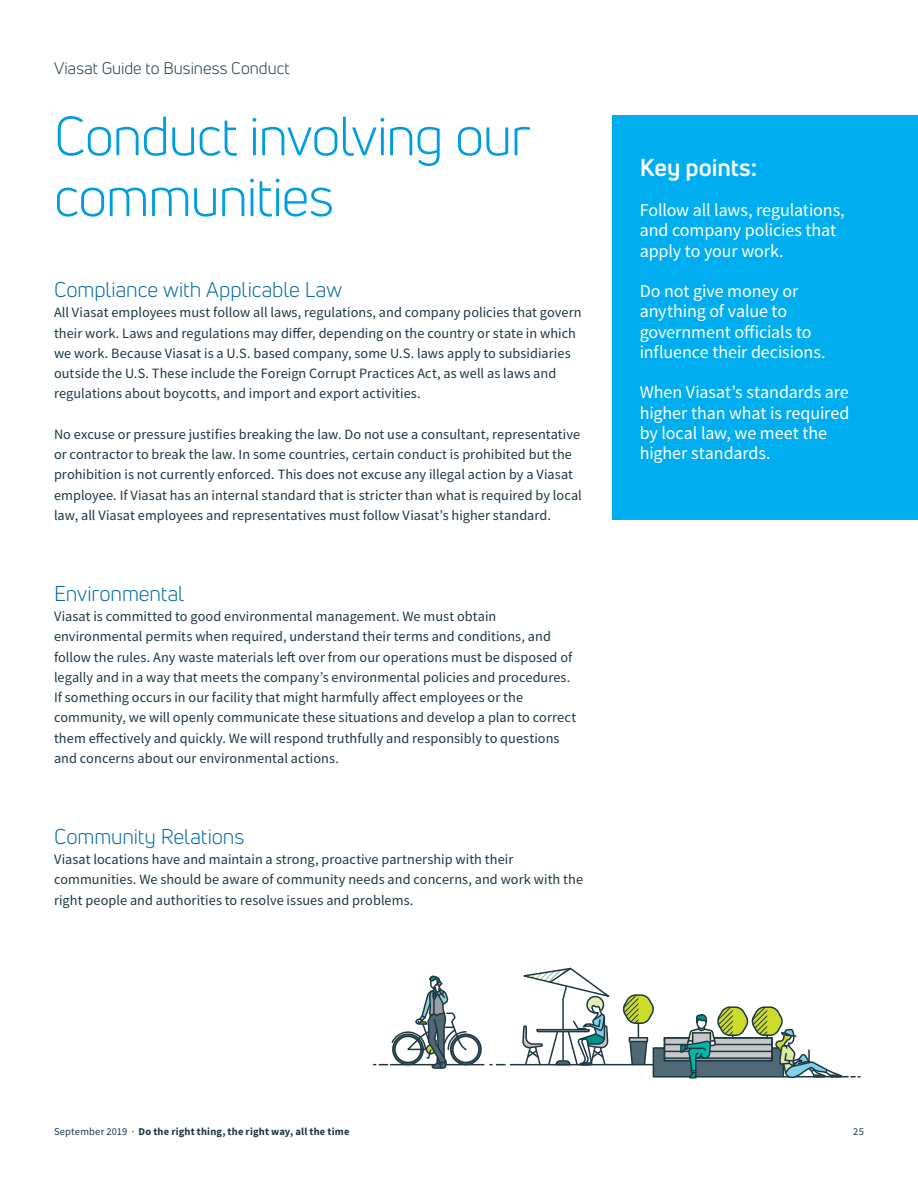
<style>
.page{position:relative;width:918px;height:1188px;background:#fff}
.page>*{position:absolute;margin:0;border:0;box-sizing:border-box;transform-origin:0 0}
.Heading_1{font:54px/60.8px "Uni Neue";letter-spacing:-.025em;color:#009de0}
.Body_copy{font:700 24px "Uni Neue";letter-spacing:-.005em;color:#fff}
.Heading_2{font:21px "Uni Neue";letter-spacing:-.005em;color:#066ca4}
.Body_copy-2{font:18px/20.2px "Source Sans Pro";letter-spacing:-.005em;color:#fff}
.t1{font:16.5px "Uni Neue";letter-spacing:.005em;color:#1e3743}
.Body_copy-3{font:14.25px/20.2px "Source Sans Pro";letter-spacing:.005em;color:#1e3743}
.t2{font:700 10.5px "Source Sans Pro";letter-spacing:.02em;color:#1e3743}
.t3{font:10.5px "Source Sans Pro";color:#1e3743}
.s1{font-weight:400}
</style>
<div class="page">
<hr style="left:391px;top:1064px;width:93px;height:1px;background:#1e3743">
<svg style="left:490px;top:1064px;width:15px;height:1px"></svg>
<div style="left:450px;top:1033px;width:32px;height:32px;border:2px solid #1e3743;border-radius:50%"></div>
<svg style="left:374px;top:975px;width:107px;height:94px"></svg>
<div style="left:653px;top:1048px;width:130px;height:29px;background:#4f6a76"></div>
<div style="left:653px;top:1047px;width:131px;height:31px;border:2px solid #1e3743"></div>
<hr style="left:784px;top:1076px;width:64px;height:2px;background:#1e3743">
<svg style="left:851px;top:1076px;width:9px;height:2px"></svg>
<hr style="left:510px;top:1064px;width:122px;height:1px;background:#1e3743">
<svg style="left:621px;top:994px;width:35px;height:72px"></svg>
<svg style="left:522px;top:967px;width:93px;height:99px"></svg>
<svg style="left:665px;top:1006px;width:178px;height:73px"></svg>
<div style="left:613px;top:116px;width:305px;height:404px;background:#00aeef"></div>
<p class="t1" style="left:54px;top:58px;width:237px">Viasat Guide to Business Conduct</p>
<p class="Heading_1" style="left:54px;top:105px;width:478px">Conduct involving our communities</p>
<p class="Heading_2" style="left:54px;top:277px;width:290px">Compliance with Applicable Law</p>
<p class="Body_copy-3" style="left:54px;top:302px;width:529px">All Viasat employees must follow all laws, regulations, and company policies that govern their work. Laws and regulations may differ, depending on the country or state in which we work. Because Viasat is a U.S. based company, some U.S. laws apply to subsidiaries outside the U.S. These include the Foreign Corrupt Practices Act, as well as laws and regulations about boycotts, and import and export activities.</p>
<p class="Body_copy-3" style="left:54px;top:424px;width:529px">No excuse or pressure justifies breaking the law. Do not use a consultant, representative or contractor to break the law. In some countries, certain conduct is prohibited but the prohibition is not currently enforced. This does not excuse any illegal action by a Viasat employee. If Viasat has an internal standard that is stricter than what is required by local law, all Viasat employees and representatives must follow Viasat’s higher standard.</p>
<p class="Heading_2" style="left:54px;top:581px;width:132px">Environmental</p>
<p class="Body_copy-3" style="left:54px;top:606px;width:524px">Viasat is committed to good environmental management. We must obtain environmental permits when required, understand their terms and conditions, and follow the rules. Any waste materials left over from our operations must be disposed of legally and in a way that meets the company’s environmental policies and procedures.<br>If something occurs in our facility that might harmfully affect employees or the community, we will openly communicate these situations and develop a plan to correct them effectively and quickly. We will respond truthfully and responsibly to questions and concerns about our environmental actions.</p>
<p class="Heading_2" style="left:54px;top:824px;width:192px">Community Relations</p>
<p class="Body_copy-3" style="left:54px;top:849px;width:531px">Viasat locations have and maintain a strong, proactive partnership with their communities. We should be aware of community needs and concerns, and work with the right people and authorities to resolve issues and problems.</p>
<p class="Body_copy" style="left:640px;top:152px;width:119px">Key points:</p>
<p class="Body_copy-2" style="left:640px;top:200px;width:207px">Follow all laws, regulations, and company policies that apply to your work.</p>
<p class="Body_copy-2" style="left:640px;top:281px;width:185px">Do not give money or anything of value to government officials to influence their decisions.</p>
<p class="Body_copy-2" style="left:640px;top:382px;width:211px">When Viasat’s standards are higher than what is required by local law, we meet the higher standards.</p>
<p class="t2" style="left:54px;top:1125px;width:297px"><span class="s1">September 2019 ·</span> Do the right thing, the right way, all the time</p>
<p class="t3" style="left:853px;top:1125px;width:12px">25</p>
</div>
